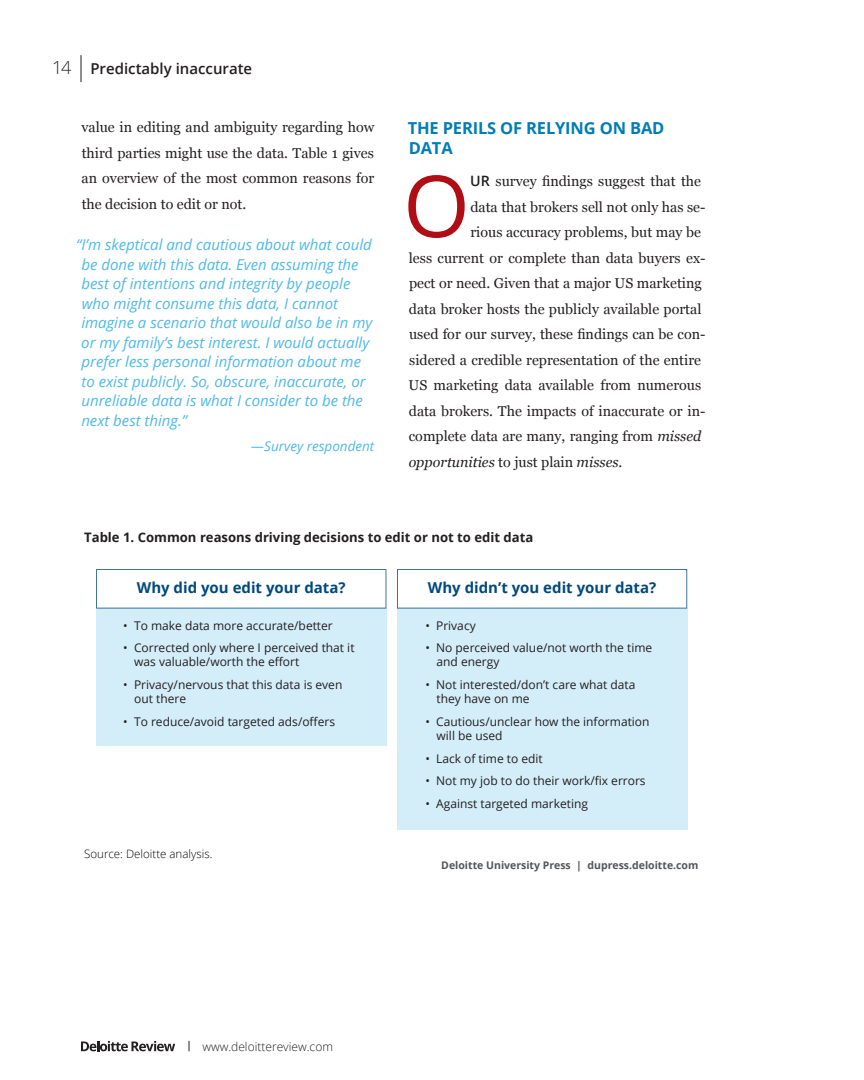
<style>
.page{position:relative;width:864px;height:1080px;background:#fff}
.page>*{position:absolute;margin:0;border:0;box-sizing:border-box;transform-origin:0 0}
.body-dropcap{font:85.65px "Open Sans";color:#b00d15}
.heading2{font:700 16.5px/19.8px "Open Sans";letter-spacing:-.01em;color:#007db5}
.heading4{font:italic 15px/19.5px "Open Sans";color:#4eb9e9}
.t1{font:700 15px "Open Sans";color:#00497b}
.t2{font:600 15px "Open Sans";color:#231f20}
.body-dropcap-2{font:14.25px "Georgia";color:#231f20}
.body-copy{font:14.25px/25.5px "Georgia";color:#231f20;text-align:justify}
.body-dropcap-3{font:italic 14.25px "Georgia";color:#231f20}
.heading4-2{font:italic 13.5px "Open Sans";color:#4eb9e9}
.t3{font:700 13.05px "Open Sans";color:#231f20}
.t4{font:12px/14.4px "Open Sans";color:#231f20}
.t5{font:300 12px "Open Sans";color:#231f20}
.t6{font:300 11.55px "Open Sans";color:#040503}
.t7{font:700 10.5px "Open Sans";color:#54555a}
.s1{font-weight:300;font-size:18px}
.s2{font-family:"Open Sans";font-weight:600}
.s3{font-style:italic}
.s4{font-style:normal}
</style>
<div class="page">
<svg style="left:81px;top:1041px;width:94px;height:10px"></svg>
<svg style="left:81px;top:55px;width:1px;height:27px"></svg>
<div style="left:96px;top:608px;width:290px;height:138px;background:#d3edf9"></div>
<div style="left:397px;top:608px;width:290px;height:222px;background:#d3edf9"></div>
<svg style="left:96px;top:569px;width:290px;height:39px"></svg>
<svg style="left:397px;top:569px;width:290px;height:39px"></svg>
<p class="t2" style="left:52px;top:58px;width:202px"><span class="s1">14</span> Predictably inaccurate</p>
<p class="body-copy" style="left:81px;top:114px;width:294px">value in editing and ambiguity regarding how third parties might use the data. Table 1 gives an overview of the most common reasons for the decision to edit or not.</p>
<p class="heading4" style="left:81px;top:235px;width:293px;text-indent:-5px">“I’m skeptical and cautious about what could be done with this data. Even assuming the best of intentions and integrity by people who might consume this data, I cannot imagine a scenario that would also be in my or my family’s best interest. I would actually prefer less personal information about me to exist publicly. So, obscure, inaccurate, or unreliable data is what I consider to be the next best thing.”</p>
<p class="heading4-2" style="left:251px;top:437px;width:125px">—Survey respondent</p>
<p class="heading2" style="left:408px;top:118px;width:258px">THE PERILS OF RELYING ON BAD<br>DATA</p>
<p class="body-dropcap" style="left:403px;top:147px;width:68px">O</p>
<p class="body-dropcap-2" style="left:470px;top:171px;width:232px"><span class="s2">UR</span> survey findings suggest that the</p>
<p class="body-dropcap-2" style="left:470px;top:196px;width:237px">data that brokers sell not only has se-</p>
<p class="body-dropcap-2" style="left:470px;top:222px;width:232px">rious accuracy problems, but may be</p>
<p class="body-dropcap-2" style="left:409px;top:247px;width:298px">less current or complete than data buyers ex-</p>
<p class="body-dropcap-2" style="left:409px;top:273px;width:294px">pect or need. Given that a major US marketing</p>
<p class="body-dropcap-2" style="left:409px;top:298px;width:294px">data broker hosts the publicly available portal</p>
<p class="body-dropcap-2" style="left:409px;top:324px;width:298px">used for our survey, these findings can be con-</p>
<p class="body-dropcap-2" style="left:409px;top:349px;width:293px">sidered a credible representation of the entire</p>
<p class="body-dropcap-2" style="left:409px;top:375px;width:294px">US marketing data available from numerous</p>
<p class="body-dropcap-2" style="left:409px;top:400px;width:298px">data brokers. The impacts of inaccurate or in-</p>
<p class="body-dropcap-2" style="left:409px;top:426px;width:294px">complete data are many, ranging from <span class="s3">missed</span></p>
<p class="body-dropcap-3" style="left:409px;top:451px;width:215px">opportunities <span class="s4">to just plain</span> misses<span class="s4">.</span></p>
<p class="t3" style="left:84px;top:528px;width:451px">Table 1. Common reasons driving decisions to edit or not to edit data</p>
<p class="t1" style="left:137px;top:577px;width:210px">Why did you edit your data?</p>
<p class="t1" style="left:428px;top:577px;width:230px">Why didn’t you edit your data?</p>
<p class="t4" style="left:123px;top:618px;width:211px">• To make data more accurate/better</p>
<p class="t4" style="left:134px;top:640px;width:222px;text-indent:-11px">• Corrected only where I perceived that it was valuable/worth the effort</p>
<p class="t4" style="left:134px;top:677px;width:210px;text-indent:-11px">• Privacy/nervous that this data is even out there</p>
<p class="t4" style="left:123px;top:714px;width:213px">• To reduce/avoid targeted ads/offers</p>
<p class="t4" style="left:425px;top:618px;width:52px">• Privacy</p>
<p class="t4" style="left:437px;top:640px;width:217px;text-indent:-11px">• No perceived value/not worth the time and energy</p>
<p class="t4" style="left:437px;top:677px;width:200px;text-indent:-11px">• Not interested/don’t care what data they have on me</p>
<p class="t4" style="left:437px;top:714px;width:214px;text-indent:-11px">• Cautious/unclear how the information will be used</p>
<p class="t4" style="left:425px;top:751px;width:119px">• Lack of time to edit</p>
<p class="t4" style="left:425px;top:773px;width:222px">• Not my job to do their work/fix errors</p>
<p class="t4" style="left:425px;top:796px;width:164px">• Against targeted marketing</p>
<p class="t6" style="left:84px;top:846px;width:130px">Source: Deloitte analysis.</p>
<p class="t5" style="left:202px;top:1039px;width:132px">www.deloittereview.com</p>
<p class="t7" style="left:441px;top:858px;width:259px">Deloitte University Press | dupress.deloitte.com</p>
</div>
